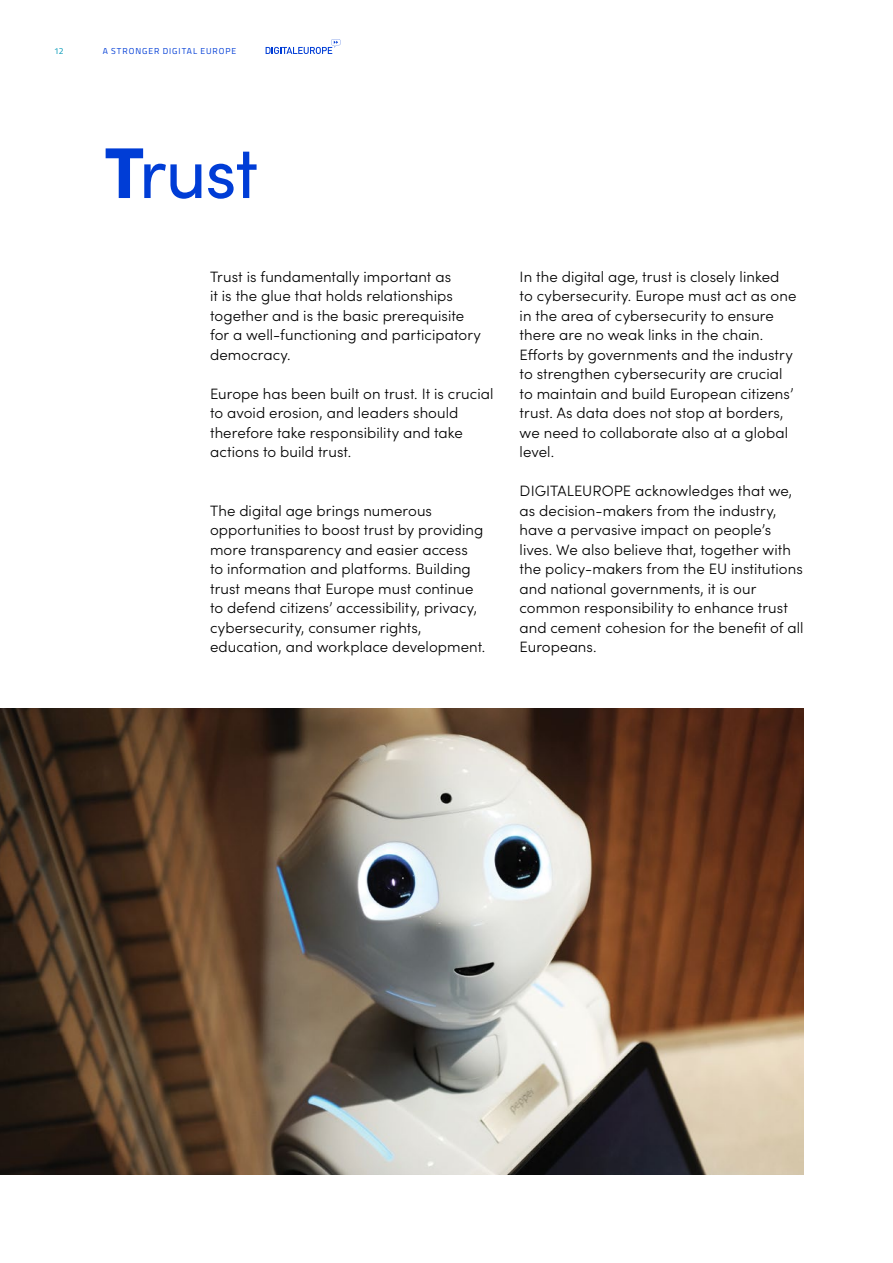
<style>
.page{position:relative;width:893px;height:1263px;background:#fff}
.page>*{position:absolute;margin:0;border:0;box-sizing:border-box;transform-origin:0 0}
.t1{font:72px "Sofia Pro";color:#003dd6}
.t2{font:300 15px/19.5px "Sofia Pro";letter-spacing:.005em;color:#000}
.t3{font:8.7px "Titillium";letter-spacing:.11em;color:#003dd6}
.t4{font:8.7px "Titillium";color:#0098b7}
.s1{font-weight:900}
</style>
<div class="page">
<svg style="left:266px;top:39px;width:74px;height:15px"></svg>
<img style="left:0;top:709px;width:804px;height:466px">
<p class="t4" style="left:54px;top:45px;width:11px">12</p>
<p class="t3" style="left:103px;top:45px;width:135px">A STRONGER DIGITAL EUROPE</p>
<h1 class="t1" style="left:104px;top:120px;width:155px"><span class="s1">T</span>rust</h1>
<p class="t2" style="left:210px;top:266px;width:272px">Trust is fundamentally important as<br>it is the glue that holds relationships together and is the basic prerequisite for a well-functioning and participatory democracy.</p>
<p class="t2" style="left:210px;top:383px;width:285px">Europe has been built on trust. It is crucial to avoid erosion, and leaders should therefore take responsibility and take actions to build trust.</p>
<p class="t2" style="left:210px;top:500px;width:277px">The digital age brings numerous opportunities to boost trust by providing more transparency and easier access<br>to information and platforms. Building trust means that Europe must continue to defend citizens’ accessibility, privacy, cybersecurity, consumer rights, education, and workplace development.</p>
<p class="t2" style="left:520px;top:266px;width:278px">In the digital age, trust is closely linked<br>to cybersecurity. Europe must act as one in the area of cybersecurity to ensure there are no weak links in the chain.<br>Efforts by governments and the industry to strengthen cybersecurity are crucial to maintain and build European citizens’ trust. As data does not stop at borders, we need to collaborate also at a global level.</p>
<p class="t2" style="left:520px;top:481px;width:285px">DIGITALEUROPE acknowledges that we, as decision-makers from the industry, have a pervasive impact on people’s lives. We also believe that, together with the policy-makers from the EU institutions and national governments, it is our common responsibility to enhance trust and cement cohesion for the benefit of all Europeans.</p>
</div>
